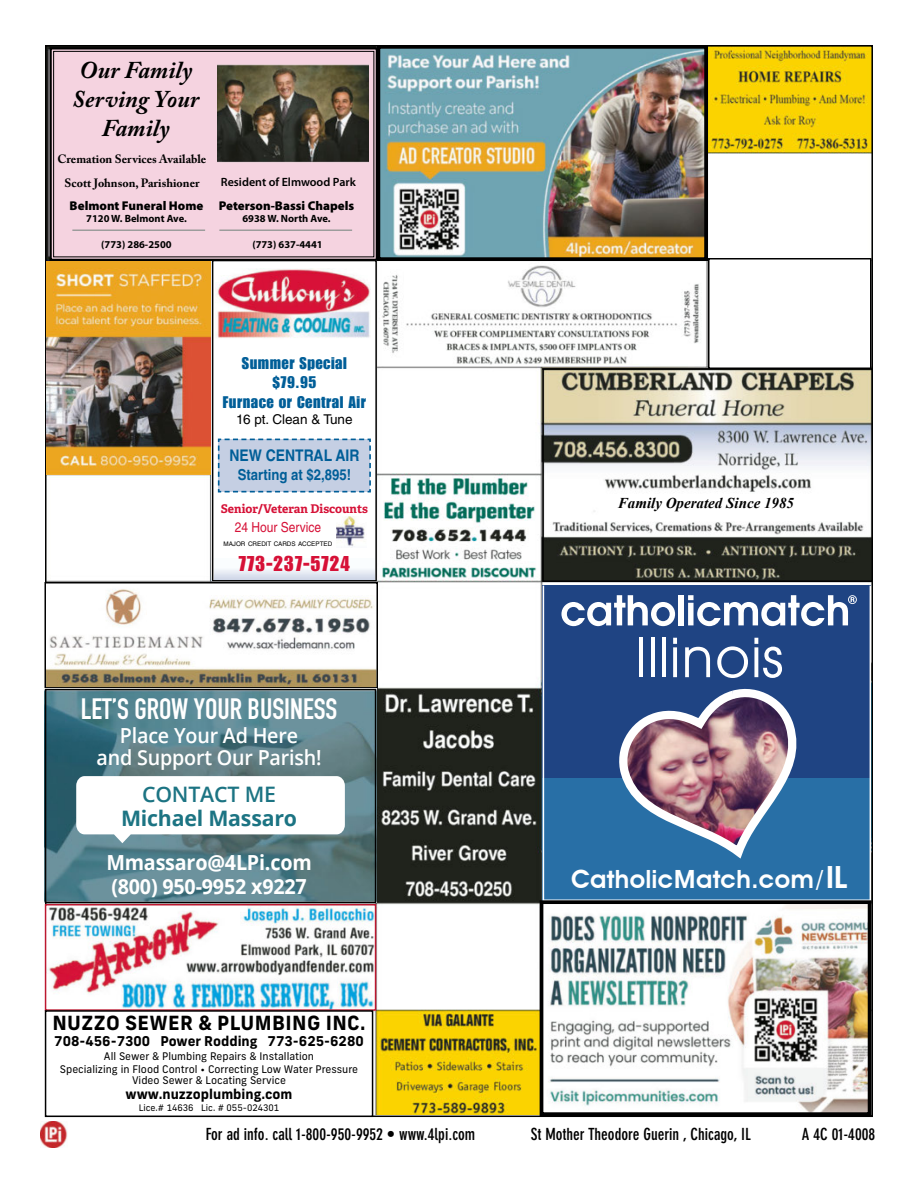
<style>
.page{position:relative;width:918px;height:1188px;background:#fff}
.page>*{position:absolute;margin:0;border:0;box-sizing:border-box;transform-origin:0 0}
.t1{font:55.5px "Avant Garde";color:#fff}
.t2{font:700 29.1px "DIN Condensed";color:#fff}
.t3{font:600 25.05px "Avant Garde";color:#fff}
.t4{font:italic 700 24px/28.8px "Adobe Caslon Pro";color:#000;text-align:center}
.t5{font:700 21.3px "Open Sans";letter-spacing:-.01em;color:#1c7483}
.t6{font:600 21.3px "Open Sans";letter-spacing:-.01em;color:#1c7483}
.t7{font:21px "Impact LT Std";letter-spacing:.03em;color:#d61137}
.t8{font:700 20.85px/24.9px "Open Sans";letter-spacing:-.01em;color:#fff;scale:.95 1}
.t9{font:600 20.7px/22px "Open Sans";letter-spacing:-.01em;color:#fff;text-align:center;scale:.95 1}
.t10{font:700 19.5px "New Frank";letter-spacing:.02em;color:#000}
.t11{font:700 condensed 16.5px "DIN Neuzeit Grotesk Std";color:#000}
.t12{font:16.5px/19.8px "Impact LT Std";letter-spacing:.03em;color:#005e98;text-align:center}
.t13{font:700 16.05px "Helvetica LT Std";color:#005e98;scale:.87 1}
.t14{font:700 15.15px "Helvetica LT Std";color:#005e98;scale:.87 1}
.t15{font:italic 700 15px "Times New Roman";color:#000}
.t16{font:13.8px "Helvetica LT Std";color:#d61137;scale:.87 1}
.t17{font:700 13.5px "New Frank";color:#000}
.t18{font:13.5px "Helvetica LT Std";color:#000}
.t19{font:900 12.75px "Myriad Pro";color:#000}
.t20{font:700 12px/23.4px "Adobe Caslon Pro";color:#000;text-align:center}
.t21{font:700 12px "Adelle";color:#d61137}
.t22{font:600 12px "Myriad Pro";color:#000}
.t23{font:10.5px/13.2px "New Frank";color:#000;text-align:center}
.t24{font:700 10.5px "Myriad Pro";color:#000}
.t25{font:9px "New Frank";color:#000}
.t26{font:6.3px "Helvetica LT Std";color:#000}
.s1{font-size:30.6px}
</style>
<div class="page">
<img style="left:48px;top:48px;width:822px;height:1066px">
<img style="left:40px;top:1122px;width:27px;height:25px">
<img style="left:47px;top:261px;width:163px;height:213px">
<img style="left:382px;top:50px;width:321px;height:206px">
<div style="left:377px;top:45px;width:331px;height:216px;border:4px solid #000"></div>
<div style="left:709px;top:259px;width:162px;height:109px;background:#fff"></div>
<div style="left:708px;top:258px;width:164px;height:111px;border:2px solid #000"></div>
<img style="left:48px;top:907px;width:325px;height:101px">
<div style="left:45px;top:904px;width:331px;height:107px;border:2px solid #bc1830"></div>
<svg style="left:543px;top:586px;width:327px;height:314px;background:#305e96"></svg>
<img style="left:618px;top:685px;width:187px;height:180px">
<div style="left:46px;top:1011px;width:327px;height:105px;background:#fff"></div>
<div style="left:45px;top:1010px;width:328px;height:107px;border:2px solid #000"></div>
<svg style="left:48px;top:46px;width:331px;height:216px;background:#e5c5d1"></svg>
<div style="left:53px;top:51px;width:321px;height:206px;border:1px solid #000"></div>
<img style="left:217px;top:62px;width:151px;height:106px">
<hr style="left:72px;top:230px;width:133px;height:1px;background:#9c9c9c">
<hr style="left:219px;top:230px;width:133px;height:1px;background:#9c9c9c">
<img style="left:545px;top:905px;width:321px;height:206px">
<div style="left:540px;top:900px;width:331px;height:216px;border:4px solid #000"></div>
<img style="left:545px;top:371px;width:325px;height:208px">
<div style="left:542px;top:368px;width:331px;height:214px;border:2px solid #000"></div>
<img style="left:48px;top:585px;width:329px;height:318px">
<div style="left:45px;top:582px;width:333px;height:107px;border:2px solid #000"></div>
<div style="left:212px;top:260px;width:165px;height:322px;background:#fff"></div>
<div style="left:212px;top:260px;width:165px;height:322px;border:2px solid #000"></div>
<img style="left:215px;top:268px;width:155px;height:70px">
<img style="left:336px;top:517px;width:29px;height:30px">
<svg style="left:212px;top:558px;width:165px;height:24px"></svg>
<svg style="left:217px;top:438px;width:154px;height:55px;background:#becbe0"></svg>
<svg style="left:48px;top:692px;width:325px;height:208px;background:#57808a"></svg>
<div style="left:45px;top:689px;width:331px;height:214px;border:2px solid #000"></div>
<svg style="left:76px;top:776px;width:269px;height:67px"></svg>
<h3 class="t4" style="left:72px;top:56px;width:128px">Our Family<br>Serving Your<br>Family</h3>
<p class="t20" style="left:58px;top:148px;width:150px">Cremation Services Available<br>Scott Johnson, Parishioner</p>
<p class="t19" style="left:70px;top:197px;width:286px">Belmont Funeral Home Peterson-Bassi Chapels</p>
<p class="t24" style="left:86px;top:213px;width:102px">7120 W. Belmont Ave.</p>
<p class="t24" style="left:242px;top:213px;width:90px">6938 W. North Ave.</p>
<p class="t24" style="left:101px;top:238px;width:72px">(773) 286-2500</p>
<p class="t24" style="left:252px;top:238px;width:72px">(773) 637-4441</p>
<p class="t22" style="left:221px;top:175px;width:136px">Resident of Elmwood Park</p>
<h3 class="t12" style="left:223px;top:353px;width:144px">Summer Special $79.95<br>Furnace or Central Air</h3>
<p class="t18" style="left:236px;top:412px;width:118px">16 pt. Clean &amp; Tune</p>
<h3 class="t13" style="left:229px;top:445px;width:151px">NEW CENTRAL AIR</h3>
<h3 class="t14" style="left:238px;top:466px;width:132px">Starting at $2,895!</h3>
<p class="t21" style="left:221px;top:501px;width:148px">Senior/Veteran Discounts</p>
<h3 class="t16" style="left:235px;top:519px;width:101px">24 Hour Service</h3>
<p class="t26" style="left:223px;top:540px;width:110px">MAJOR CREDIT CARDS ACCEPTED</p>
<h3 class="t7" style="left:239px;top:551px;width:113px">773-237-5724</h3>
<h2 class="t2" style="left:81px;top:689px;width:258px">LET’S GROW YOUR BUSINESS</h2>
<h3 class="t9" style="left:97px;top:724px;width:238px">Place Your Ad Here<br>and Support Our Parish!</h3>
<h3 class="t6" style="left:142px;top:780px;width:135px">CONTACT ME</h3>
<h3 class="t5" style="left:121px;top:803px;width:178px">Michael Massaro</h3>
<h3 class="t8" style="left:106px;top:849px;width:218px">Mmassaro@4LPi.com (800) 950-9952 x9227</h3>
<h3 class="t10" style="left:52px;top:1010px;width:315px">NUZZO SEWER &amp; PLUMBING INC.</h3>
<p class="t17" style="left:54px;top:1032px;width:311px">708-456-7300 Power Rodding 773-625-6280</p>
<p class="t23" style="left:60px;top:1049px;width:300px">All Sewer &amp; Plumbing Repairs &amp; Installation<br>Specializing in Flood Control • Correcting Low Water Pressure</p>
<p class="t23" style="left:132px;top:1074px;width:156px">Video Sewer &amp; Locating Service</p>
<p class="t17" style="left:126px;top:1085px;width:168px">www.nuzzoplumbing.com</p>
<p class="t25" style="left:139px;top:1102px;width:142px">Lice.# 14636 Lic. # 055-024301</p>
<h3 class="t15" style="left:618px;top:493px;width:178px">Family Operated Since 1985</h3>
<h1 class="t1" style="left:635px;top:624px;width:150px">Illinois</h1>
<h3 class="t3" style="left:571px;top:864px;width:278px">CatholicMatch.com/<span class="s1">IL</span></h3>
<h3 class="t11" style="left:206px;top:1124px;width:271px">For ad info. call 1-800-950-9952 • www.4lpi.com</h3>
<h3 class="t11" style="left:531px;top:1124px;width:222px">St Mother Theodore Guerin , Chicago, IL</h3>
<h3 class="t11" style="left:802px;top:1124px;width:75px">A 4C 01-4008</h3>
</div>
